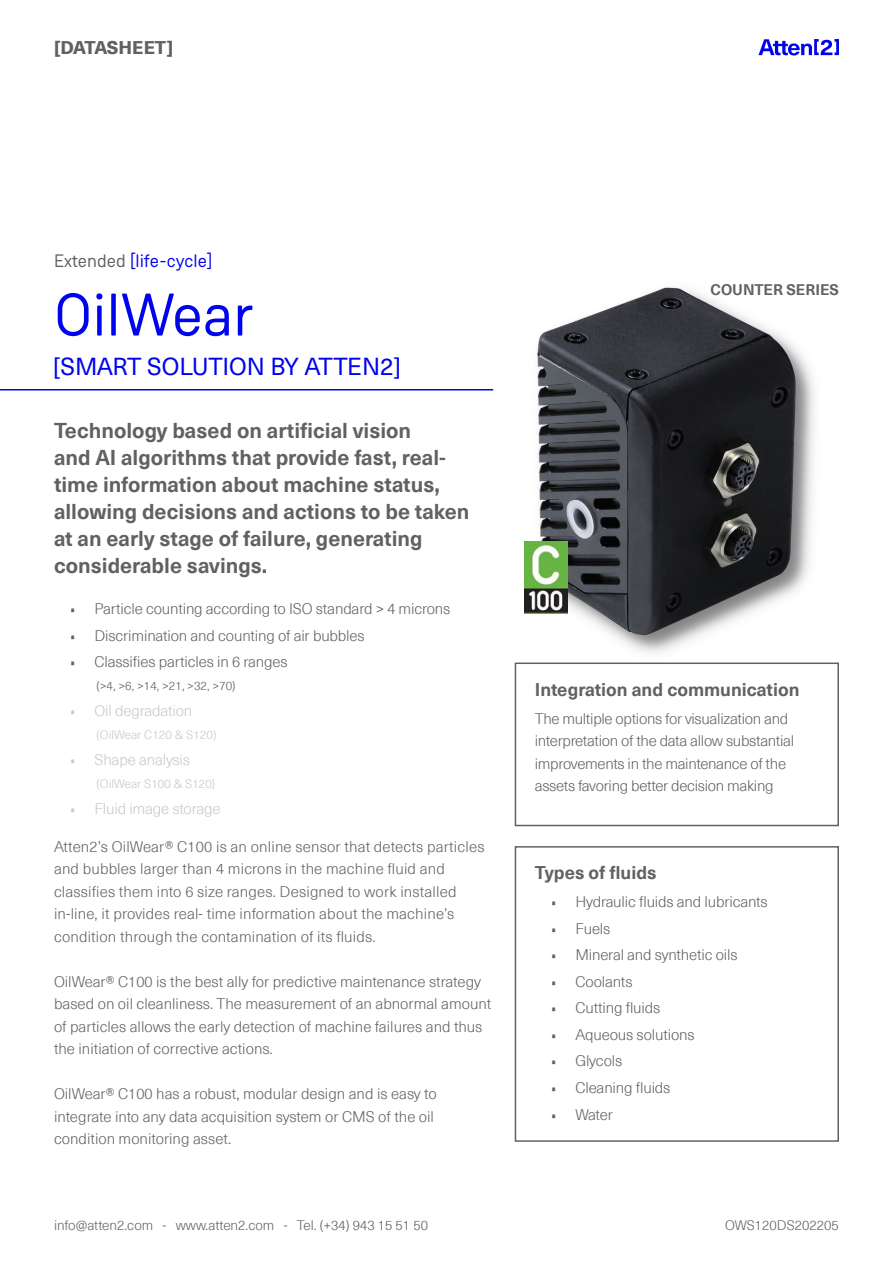
<style>
.page{position:relative;width:893px;height:1263px;background:#fff}
.page>*{position:absolute;margin:0;border:0;box-sizing:border-box;transform-origin:0 0}
.t1{font:60px "Weissenhof Grotesk";color:#0003ed}
.t2{font:24px "Neue Haas Unica Pro";letter-spacing:-.02em;color:#0003ed}
.t3{font:700 21px/27px "Neue Haas Unica Pro";color:#616161}
.t4{font:700 18px "Neue Haas Unica Pro";color:#616161}
.t5{font:18px "Weissenhof Grotesk";color:#0003ed}
.t6{font:800 18px "Neue Haas Unica Pro";letter-spacing:-.015em;color:#616161}
.t7{font:300 15px/26.5px "Neue Haas Unica Pro";color:#616161}
.t8{font:300 15px/22.5px "Neue Haas Unica Pro";letter-spacing:-.02em;color:#616161}
.t9{font:300 15px "Neue Haas Unica Pro";letter-spacing:-.01em;color:#c8c8c8}
.t10{font:700 15px "Neue Haas Unica Pro";color:#616161}
.t11{font:300 13.5px "Neue Haas Unica Pro";color:#616161}
.t12{font:300 12px "Neue Haas Unica Pro";color:#c8c8c8}
.t13{font:300 12px "Neue Haas Unica Pro";color:#616161}
.s1{color:#616161}
</style>
<div class="page">
<svg style="left:758px;top:39px;width:81px;height:16px"></svg>
<img style="left:532px;top:287px;width:283px;height:366px">
<div style="left:515px;top:662px;width:324px;height:164px;border:2px solid #616161"></div>
<div style="left:515px;top:846px;width:324px;height:296px;border:2px solid #616161"></div>
<img style="left:524px;top:542px;width:43px;height:71px">
<hr style="left:0;top:389px;width:493px;height:1px;background:#0003ed">
<p class="t6" style="left:54px;top:37px;width:121px">[DATASHEET]</p>
<p class="t5" style="left:54px;top:249px;width:160px"><span class="s1">Extended</span> [life-cycle]</p>
<h1 class="t1" style="left:54px;top:279px;width:202px">OilWear</h1>
<h2 class="t2" style="left:53px;top:352px;width:349px">[SMART SOLUTION BY ATTEN2]</h2>
<h3 class="t3" style="left:54px;top:417px;width:417px">Technology based on artificial vision<br>and AI algorithms that provide fast, real&shy;time information about machine status, allowing decisions and actions to be taken at an early stage of failure, generating considerable savings.</h3>
<p class="t7" style="left:94px;top:596px;width:357px">Particle counting according to ISO standard &gt; 4 microns<br>Discrimination and counting of air bubbles<br>Classifies particles in 6 ranges</p>
<p class="t13" style="left:97px;top:678px;width:141px">(&gt;4, &gt;6, &gt;14, &gt;21, &gt;32, &gt;70)</p>
<p class="t9" style="left:94px;top:702px;width:99px">Oil degradation</p>
<p class="t12" style="left:97px;top:727px;width:121px">(OilWear C120 &amp; S120)</p>
<p class="t9" style="left:94px;top:751px;width:97px">Shape analysis</p>
<p class="t12" style="left:97px;top:776px;width:120px">(OilWear S100 &amp; S120)</p>
<p class="t9" style="left:94px;top:800px;width:127px">Fluid image storage</p>
<p class="t7" style="left:54px;top:835px;width:432px;line-height:22.5px">Atten2’s OilWear® C100 is an online sensor that detects particles and bubbles larger than 4 microns in the machine fluid and classifies them into 6 size ranges. Designed to work installed in-line, it provides real- time information about the machine’s condition through the contamination of its fluids.</p>
<p class="t7" style="left:54px;top:970px;width:439px;line-height:22.5px">OilWear® C100 is the best ally for predictive maintenance strategy based on oil cleanliness. The measurement of an abnormal amount of particles allows the early detection of machine failures and thus the initiation of corrective actions.</p>
<p class="t7" style="left:54px;top:1083px;width:384px;line-height:22.5px">OilWear® C100 has a robust, modular design and is easy to integrate into any data acquisition system or CMS of the oil condition monitoring asset.</p>
<p class="t10" style="left:710px;top:281px;width:130px">COUNTER SERIES</p>
<p class="t4" style="left:535px;top:678px;width:266px">Integration and communication</p>
<p class="t8" style="left:535px;top:708px;width:261px">The multiple options for visualization and interpretation of the data allow substantial improvements in the maintenance of the assets favoring better decision making</p>
<p class="t4" style="left:535px;top:862px;width:123px">Types of fluids</p>
<p class="t7" style="left:575px;top:889px;width:194px">Hydraulic fluids and lubricants<br>Fuels<br>Mineral and synthetic oils<br>Coolants<br>Cutting fluids<br>Aqueous solutions<br>Glycols<br>Cleaning fluids<br>Water</p>
<p class="t11" style="left:54px;top:1217px;width:376px">info@atten2.com - www.atten2.com - Tel. (+34) 943 15 51 50</p>
<p class="t11" style="left:725px;top:1217px;width:115px">OWS120DS202205</p>
</div>
